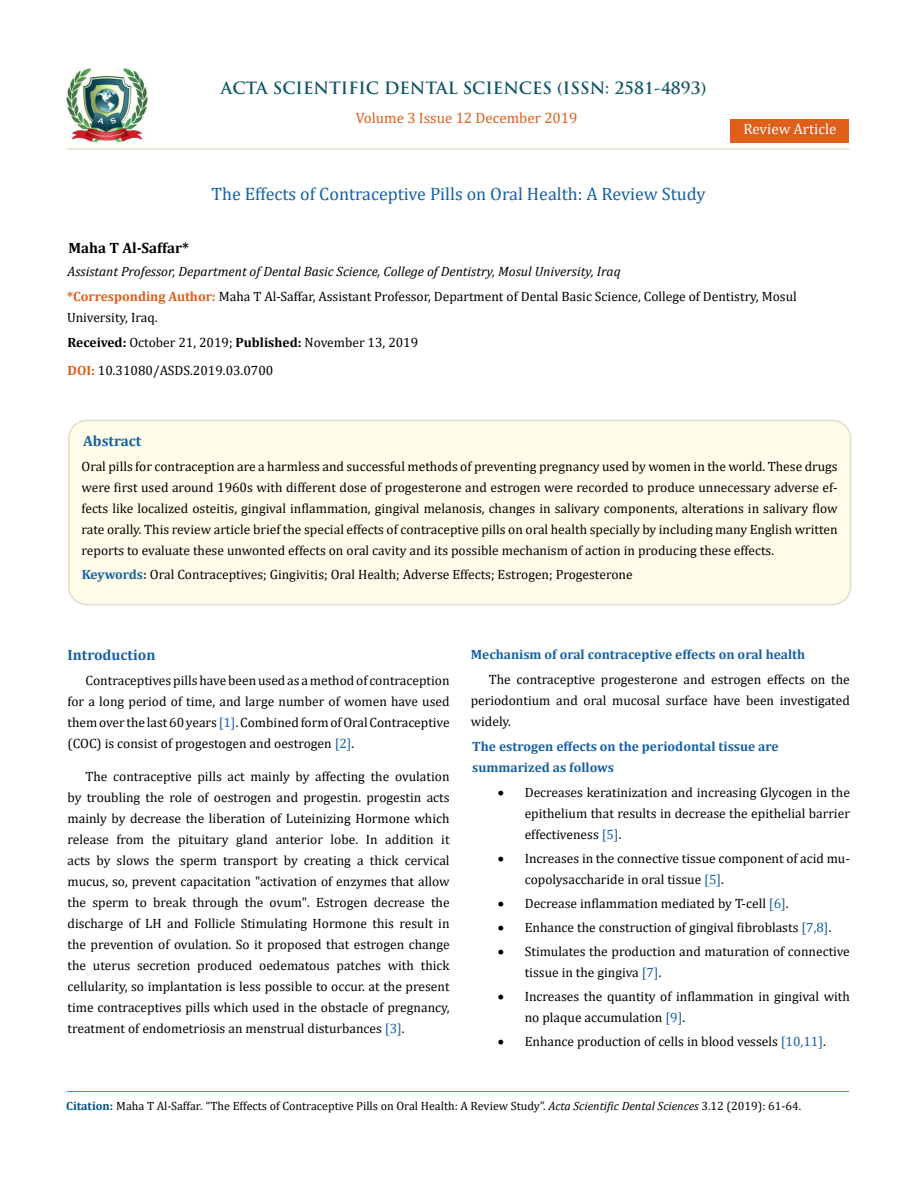
<style>
.page{position:relative;width:917px;height:1188px;background:#fff}
.page>*{position:absolute;margin:0;border:0;box-sizing:border-box;transform-origin:0 0}
.t1{font:18px "Cambria";color:#1560a6}
.t2{font:700 16.5px "Trajan Pro";color:#0e546a}
.t3{font:15px "Cambria";color:#e05d1a}
.t4{font:700 15px "Cambria";color:#1560a6}
.t5{font:700 15px "Cambria";color:#000}
.t6{font:15px "Cambria";color:#fff}
.t7{font:13.5px/21px "Cambria";color:#000;text-align:justify}
.t8{font:italic 13.5px/24.6px "Cambria";color:#000}
.t9{font:700 13.5px/21px "Cambria";color:#1560a6}
.t10{font:12px "Cambria";color:#000}
.s1{font-weight:700;font-style:normal;color:#e05d1a}
.s2{font-style:normal}
.s3{font-weight:700}
.s4{font-weight:700;color:#e05d1a}
.s5{font-weight:700;color:#1560a6}
.s6{font-weight:700;color:#0e546a}
.s7{color:#1560a6}
.s8{font-weight:700;color:#035089}
.s9{font-style:italic}
</style>
<div class="page">
<img style="left:67px;top:68px;width:80px;height:74px">
<div style="left:730px;top:119px;width:119px;height:23px;background:#e05d1a"></div>
<div style="left:69px;top:420px;width:781px;height:185px;background:#fffde9;border-radius:18px"></div>
<div style="left:68px;top:420px;width:783px;height:185px;border:2px solid #e0dfcd;border-radius:18px"></div>
<hr style="left:67px;top:148px;width:782px;height:2px;background:#e0dfcd">
<hr style="left:67px;top:1091px;width:781px;height:1px;background:#e05d1a">
<p class="t2" style="left:221px;top:77px;width:487px">ACTA SCIENTIFIC DENTAL SCIENCES (ISSN: 2581-4893)</p>
<p class="t3" style="left:356px;top:109px;width:223px">Volume 3 Issue 12 December 2019</p>
<h1 class="t1" style="left:211px;top:183px;width:495px">The Effects of Contraceptive Pills on Oral Health: A Review Study</h1>
<p class="t6" style="left:743px;top:120px;width:94px">Review Article</p>
<p class="t5" style="left:68px;top:237px;width:122px">Maha T Al-Saffar*</p>
<p class="t8" style="left:67px;top:259px;width:731px">Assistant Professor, Department of Dental Basic Science, College of Dentistry, Mosul University, Iraq<br><span class="s1">*Corresponding Author:</span> <span class="s2">Maha T Al-Saffar, Assistant Professor, Department of Dental Basic Science, College of Dentistry, Mosul</span></p>
<p class="t7" style="left:67px;top:307px;width:92px">University, Iraq.</p>
<p class="t7" style="left:67px;top:332px;width:352px"><span class="s3">Received:</span> October 21, 2019; <span class="s3">Published:</span> November 13, 2019</p>
<p class="t7" style="left:68px;top:360px;width:207px"><span class="s4">DOI:</span> 10.31080/ASDS.2019.03.0700</p>
<p class="t4" style="left:83px;top:431px;width:60px">Abstract</p>
<p class="t7" style="left:81px;top:456px;width:757px">Oral pills for contraception are a harmless and successful methods of preventing pregnancy used by women in the world. These drugs were first used around 1960s with different dose of progesterone and estrogen were recorded to produce unnecessary adverse ef&shy;fects like localized osteitis, gingival inflammation, gingival melanosis, changes in salivary components, alterations in salivary flow rate orally. This review article brief the special effects of contraceptive pills on oral health specially by including many English written reports to evaluate these unwonted effects on oral cavity and its possible mechanism of action in producing these effects.</p>
<p class="t7" style="left:82px;top:564px;width:552px"><span class="s5">Keywords</span><span class="s6">:</span> Oral Contraceptives; Gingivitis; Oral Health; Adverse Effects; Estrogen; Progesterone</p>
<p class="t4" style="left:68px;top:644px;width:89px">Introduction</p>
<p class="t7" style="left:67px;top:670px;width:383px;text-indent:18px">Contraceptives pills have been used as a method of contraception for a long period of time, and large number of women have used them over the last 60 years <span class="s7">[1]</span>. Combined form of Oral Contraceptive (COC) is consist of progestogen and oestrogen <span class="s7">[2]</span>.</p>
<p class="t7" style="left:67px;top:766px;width:383px;text-indent:18px">The contraceptive pills act mainly by affecting the ovulation by troubling the role of oestrogen and progestin. progestin acts mainly by decrease the liberation of Luteinizing Hormone which release from the pituitary gland anterior lobe. In addition it acts by slows the sperm transport by creating a thick cervical mucus, so, prevent capacitation "activation of enzymes that allow the sperm to break through the ovum". Estrogen decrease the discharge of LH and Follicle Stimulating Hormone this result in the prevention of ovulation. So it proposed that estrogen change the uterus secretion produced oedematous patches with thick cellularity, so implantation is less possible to occur. at the present time contraceptives pills which used in the obstacle of pregnancy, treatment of endometriosis an menstrual disturbances <span class="s7">[3]</span>.</p>
<p class="t9" style="left:471px;top:643px;width:336px">Mechanism of oral contraceptive effects on oral health</p>
<p class="t7" style="left:470px;top:668px;width:380px;text-indent:18px">The contraceptive progesterone and estrogen effects on the periodontium and oral mucosal surface have been investigated widely.</p>
<p class="t9" style="left:472px;top:736px;width:308px">The estrogen effects on the periodontal tissue are summarized as follows</p>
<p class="t7" style="left:524px;top:782px;width:327px;text-indent:-27px">• Decreases keratinization and increasing Glycogen in the epithelium that results in decrease the epithelial barrier effectiveness <span class="s7">[5]</span>.</p>
<p class="t7" style="left:524px;top:848px;width:326px;text-indent:-27px">• Increases in the connective tissue component of acid mu&shy;copolysaccharide in oral tissue <span class="s7">[5]</span>.</p>
<p class="t7" style="left:497px;top:893px;width:292px">• Decrease inflammation mediated by T-cell <span class="s7">[6]</span>.</p>
<p class="t7" style="left:497px;top:917px;width:335px">• Enhance the construction of gingival fibroblasts <span class="s7">[7,8]</span>.</p>
<p class="t7" style="left:524px;top:941px;width:327px;text-indent:-27px">• Stimulates the production and maturation of connective tissue in the gingiva <span class="s7">[7]</span>.</p>
<p class="t7" style="left:524px;top:986px;width:327px;text-indent:-27px">• Increases the quantity of inflammation in gingival with no plaque accumulation <span class="s7">[9]</span>.</p>
<p class="t7" style="left:497px;top:1031px;width:329px">• Enhance production of cells in blood vessels <span class="s7">[10,11]</span>.</p>
<p class="t10" style="left:66px;top:1099px;width:736px"><span class="s8">Citation:</span> Maha T Al-Saffar<span class="s9">.</span> “The Effects of Contraceptive Pills on Oral Health: A Review Study”. <span class="s9">Acta Scientific Dental Sciences</span> 3.12 (2019): 61-64.</p>
</div>
